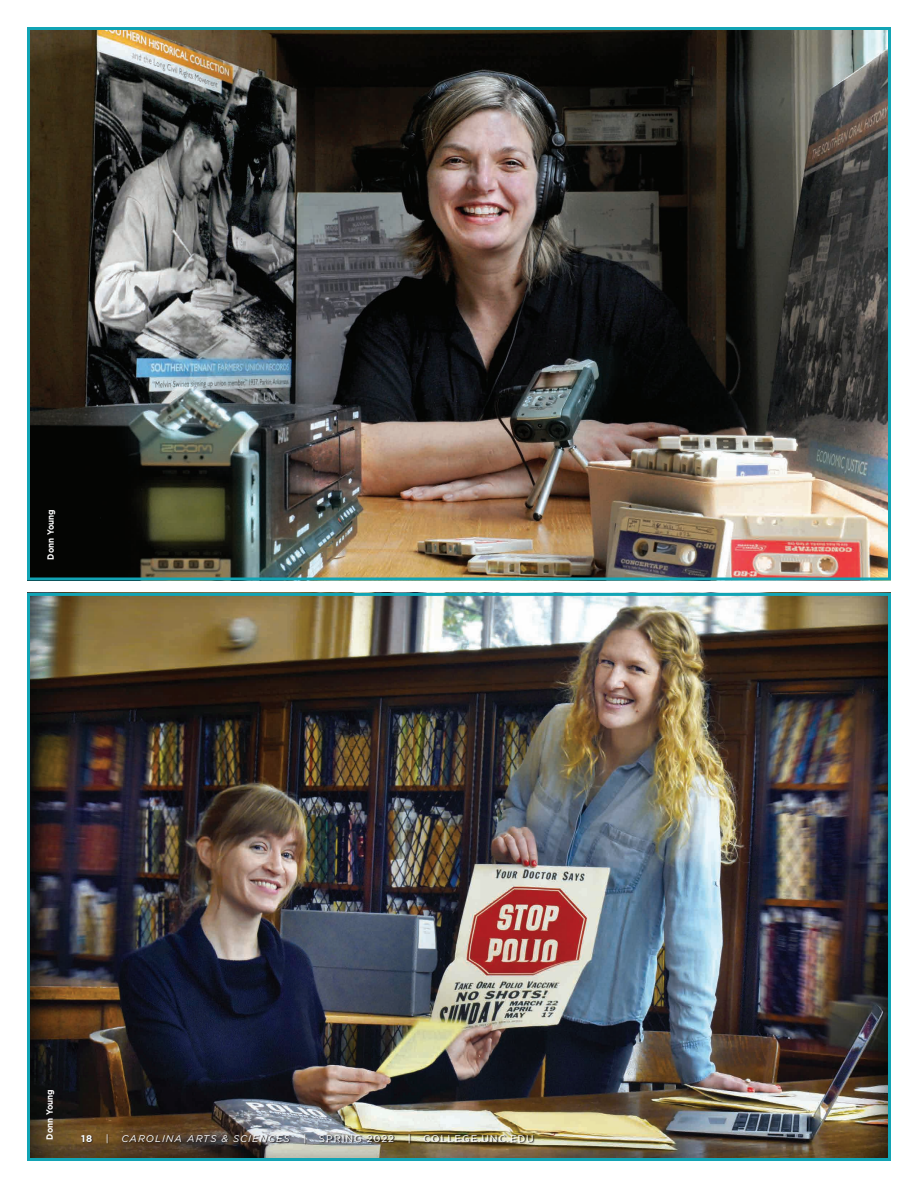
<style>
.page{position:relative;width:918px;height:1188px;background:#fff}
.page>*{position:absolute;margin:0;border:0;box-sizing:border-box;transform-origin:0 0}
.t1{font:9.75px "Gotham";letter-spacing:.1em;color:#fff}
.t2{font:italic 9.75px "Gotham";letter-spacing:.1em;color:#fff}
.t3{font:700 9.75px "Gotham";color:#fff}
.t4{font:700 9px "Gotham";color:#fff;scale:.9 1}
</style>
<div class="page">
<img style="left:31px;top:597px;width:856px;height:560px">
<div style="left:27px;top:593px;width:864px;height:568px;border:3px solid #12a4b5"></div>
<img style="left:81px;top:1134px;width:453px;height:10px">
<img style="left:31px;top:31px;width:856px;height:545px">
<div style="left:27px;top:27px;width:864px;height:553px;border:3px solid #12a4b5"></div>
<p class="t4" style="left:45px;top:560px;width:57px;rotate:-90deg">Donn Young</p>
<p class="t4" style="left:44px;top:1140px;width:57px;rotate:-90deg">Donn Young</p>
<p class="t3" style="left:81px;top:1133px;width:13px">18</p>
<p class="t1" style="left:106px;top:1132px;width:4px">|</p>
<p class="t2" style="left:122px;top:1132px;width:170px">CAROLINA ARTS &amp; SCIENCES</p>
<p class="t1" style="left:303px;top:1132px;width:4px">|</p>
<p class="t1" style="left:319px;top:1132px;width:77px">SPRING 2022</p>
<p class="t1" style="left:408px;top:1132px;width:4px">|</p>
<p class="t1" style="left:423px;top:1132px;width:112px">COLLEGE.UNC.EDU</p>
</div>
